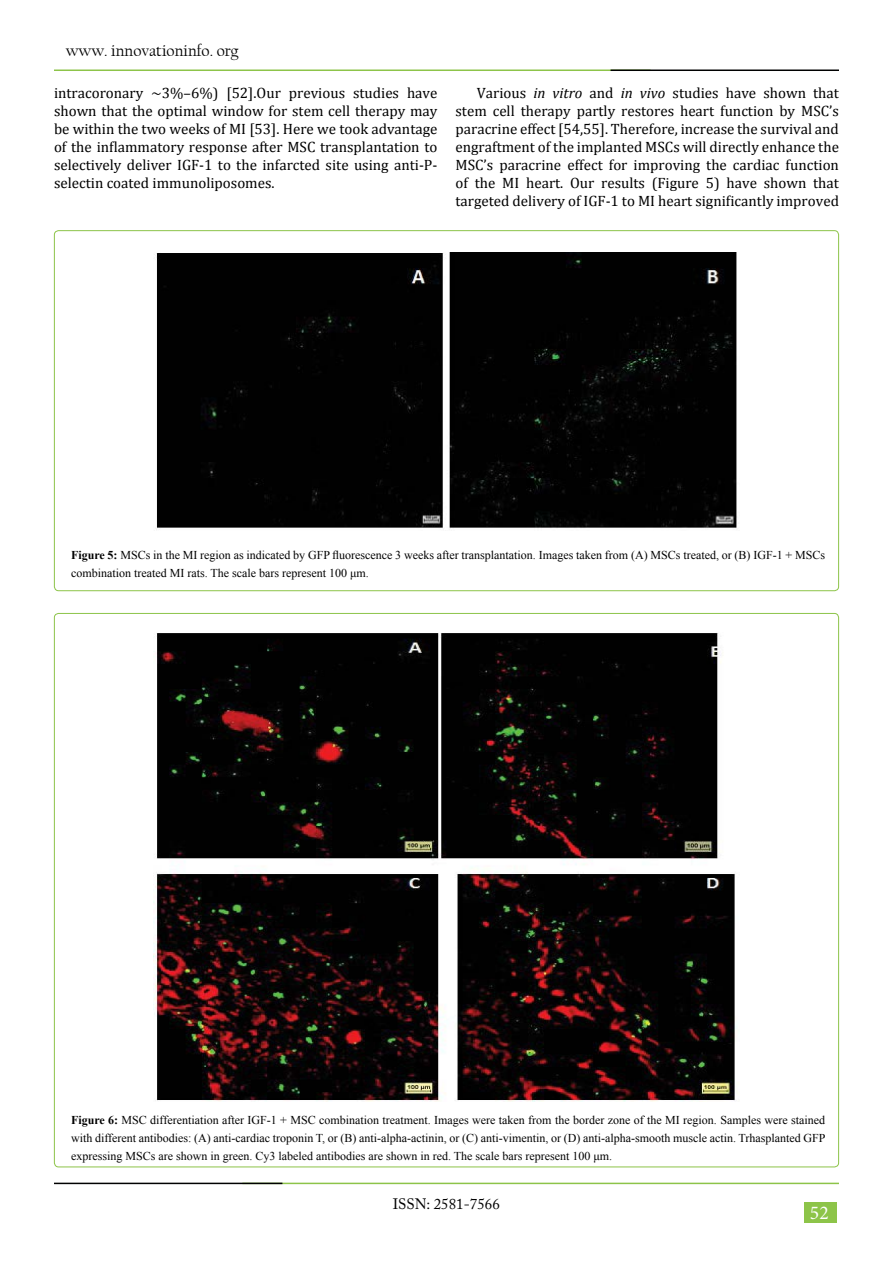
<style>
.page{position:relative;width:893px;height:1263px;background:#fff}
.page>*{position:absolute;margin:0;border:0;box-sizing:border-box;transform-origin:0 0}
.t1{font:19.5px "Minion Pro";color:#fff}
.t2{font:16.5px "Californian FB";color:#000}
.t3{font:15px/18px "Cambria";color:#000;text-align:justify}
.t4{font:15px "Adobe Caslon Pro";color:#000}
.t5{font:12px/18px "Times New Roman";color:#000}
.s1{font-style:italic}
.s2{font-weight:700}
</style>
<div class="page">
<div style="left:804px;top:1202px;width:32px;height:21px;background:#8dc449"></div>
<hr style="left:54px;top:70px;width:597px;height:1px;background:#8dc449">
<hr style="left:610px;top:70px;width:229px;height:1px;background:#000101">
<hr style="left:242px;top:1183px;width:597px;height:1px;background:#8dc449">
<hr style="left:54px;top:1183px;width:228px;height:1px;background:#000101">
<div style="left:156px;top:253px;width:581px;height:277px;background:#010101"></div>
<img style="left:154px;top:633px;width:583px;height:468px">
<p class="t2" style="left:66px;top:42px;width:174px">www. innovationinfo. org</p>
<p class="t3" style="left:54px;top:84px;width:385px">intracoronary ~3%–6%) [52].Our previous studies have shown that the optimal window for stem cell therapy may be within the two weeks of MI [53]. Here we took advantage of the inflammatory response after MSC transplantation to selectively deliver IGF-1 to the infarcted site using anti-P&shy;selectin coated immunoliposomes.</p>
<p class="t3" style="left:455px;top:84px;width:385px;text-indent:21px">Various <span class="s1">in vitro</span> and <span class="s1">in vivo</span> studies have shown that stem cell therapy partly restores heart function by MSC’s paracrine effect [54,55]. Therefore, increase the survival and engraftment of the implanted MSCs will directly enhance the MSC’s paracrine effect for improving the cardiac function of the MI heart. Our results (Figure 5) have shown that targeted delivery of IGF-1 to MI heart significantly improved</p>
<p class="t5" style="left:71px;top:545px;width:756px"><span class="s2">Figure 5:</span> MSCs in the MI region as indicated by GFP fluorescence 3 weeks after transplantation. Images taken from (A) MSCs treated, or (B) IGF-1 + MSCs combination treated MI rats. The scale bars represent 100 μm.</p>
<p class="t5" style="left:71px;top:1110px;width:756px;text-align:justify"><span class="s2">Figure 6:</span> MSC differentiation after IGF-1 + MSC combination treatment. Images were taken from the border zone of the MI region. Samples were stained with different antibodies: (A) anti-cardiac troponin T, or (B) anti-alpha-actinin, or (C) anti-vimentin, or (D) anti-alpha-smooth muscle actin. Trhasplanted GFP expressing MSCs are shown in green. Cy3 labeled antibodies are shown in red. The scale bars represent 100 μm.</p>
<p class="t4" style="left:393px;top:1195px;width:109px">ISSN: 2581-7566</p>
<h1 class="t1" style="left:810px;top:1200px;width:20px">52</h1>
</div>
